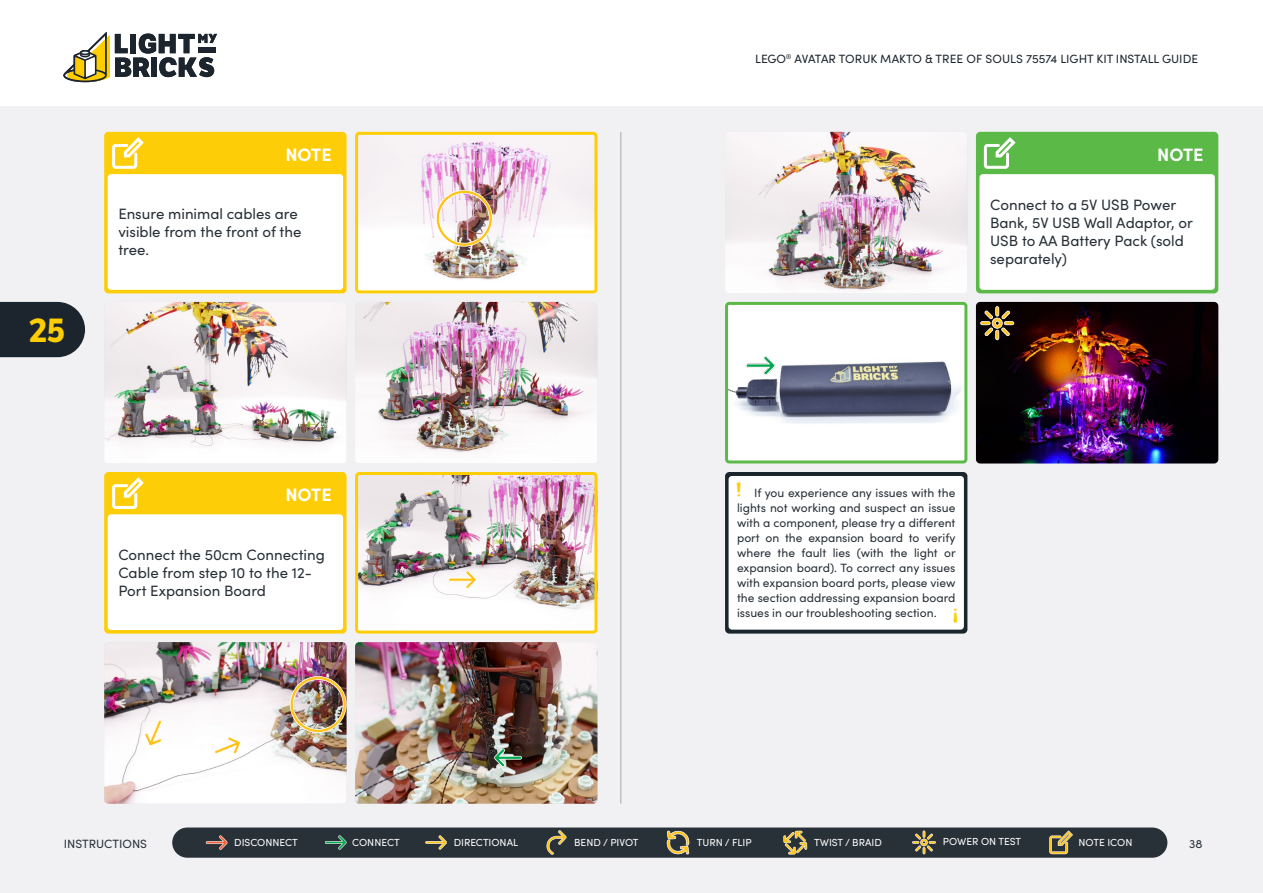
<style>
.page{position:relative;width:1263px;height:893px;background:#fff}
.page>*{position:absolute;margin:0;border:0;box-sizing:border-box;transform-origin:0 0}
.t1{font:700 33px "LFT Etica";color:#ffcd03}
.t2{font:700 22.5px "Courier New";color:#fdce07}
.t3{font:700 18px "Sofia Pro";color:#fff}
.t4{font:15px/18px "Sofia Pro";color:#283038}
.t5{font:12px/15px "Sofia Pro";color:#283038;text-align:justify}
.t6{font:12px "Sofia Pro";color:#1c252d}
.t7{font:10.2px "Sofia Pro";color:#fff}
</style>
<div class="page">
<div style="left:0;top:106px;width:1263px;height:787px;background:#f1f1f3"></div>
<hr style="left:621px;top:132px;width:1px;height:672px;background:#000">
<div style="left:172px;top:827px;width:995px;height:31px;background:#283038;border-radius:15px"></div>
<svg style="left:783px;top:831px;width:24px;height:23px"></svg>
<svg style="left:206px;top:835px;width:22px;height:15px"></svg>
<svg style="left:325px;top:835px;width:22px;height:15px"></svg>
<svg style="left:425px;top:835px;width:22px;height:15px"></svg>
<svg style="left:546px;top:830px;width:21px;height:25px"></svg>
<svg style="left:1049px;top:830px;width:24px;height:24px"></svg>
<svg style="left:912px;top:830px;width:24px;height:24px"></svg>
<svg style="left:666px;top:830px;width:24px;height:25px"></svg>
<svg style="left:63px;top:32px;width:154px;height:50px"></svg>
<svg style="left:0;top:302px;width:85px;height:55px;background:#2a333a"></svg>
<img style="left:725px;top:132px;width:242px;height:161px">
<img style="left:355px;top:302px;width:242px;height:161px">
<img style="left:976px;top:302px;width:242px;height:161px">
<img style="left:355px;top:642px;width:242px;height:162px">
<img style="left:104px;top:642px;width:243px;height:162px">
<svg style="left:494px;top:748px;width:28px;height:19px"></svg>
<img style="left:290px;top:676px;width:57px;height:57px">
<img style="left:359px;top:141px;width:238px;height:152px">
<div style="left:355px;top:132px;width:242px;height:161px;border:3px solid #fdce07;border-radius:3px"></div>
<div style="left:104px;top:132px;width:243px;height:161px;background:#fdce07;border-radius:4px"></div>
<div style="left:108px;top:174px;width:235px;height:116px;background:#fff;border-radius:3px"></div>
<svg style="left:112px;top:137px;width:32px;height:32px"></svg>
<img style="left:104px;top:302px;width:242px;height:161px">
<img style="left:359px;top:476px;width:234px;height:154px">
<div style="left:355px;top:472px;width:242px;height:162px;border:3px solid #fdce07;border-radius:3px"></div>
<div style="left:104px;top:472px;width:243px;height:162px;background:#fdce07;border-radius:4px"></div>
<div style="left:108px;top:514px;width:235px;height:116px;background:#fff;border-radius:3px"></div>
<svg style="left:112px;top:477px;width:32px;height:32px"></svg>
<img style="left:729px;top:306px;width:238px;height:157px">
<div style="left:725px;top:302px;width:242px;height:161px;border:3px solid #5bba47;border-radius:3px"></div>
<img style="left:742px;top:347px;width:36px;height:37px">
<div style="left:976px;top:132px;width:242px;height:161px;background:#5bba47;border-radius:4px"></div>
<div style="left:979px;top:174px;width:236px;height:116px;background:#fff;border-radius:3px"></div>
<svg style="left:983px;top:137px;width:33px;height:32px"></svg>
<div style="left:725px;top:472px;width:242px;height:162px;background:#1b252c;border-radius:4px"></div>
<div style="left:728px;top:476px;width:236px;height:154px;background:#fff;border-radius:3px"></div>
<img style="left:436px;top:190px;width:57px;height:57px">
<svg style="left:448px;top:570px;width:28px;height:19px"></svg>
<svg style="left:214px;top:737px;width:27px;height:17px"></svg>
<svg style="left:145px;top:720px;width:17px;height:26px"></svg>
<svg style="left:980px;top:307px;width:34px;height:33px"></svg>
<h1 class="t1" style="left:29px;top:310px;width:37px">25</h1>
<h3 class="t3" style="left:285px;top:141px;width:48px">NOTE</h3>
<p class="t4" style="left:118px;top:204px;width:185px">Ensure minimal cables are visible from the front of the tree.</p>
<h3 class="t3" style="left:285px;top:481px;width:48px">NOTE</h3>
<p class="t4" style="left:118px;top:544px;width:208px">Connect the 50cm Connecting<br>Cable from step 10 to the 12-<br>Port Expansion Board</p>
<p class="t6" style="left:755px;top:50px;width:444px">LEGO<sup>®</sup> AVATAR TORUK MAKTO &amp; TREE OF SOULS 75574 LIGHT KIT INSTALL GUIDE</p>
<h3 class="t3" style="left:1157px;top:141px;width:48px">NOTE</h3>
<p class="t4" style="left:990px;top:195px;width:204px">Connect to a 5V USB Power<br>Bank, 5V USB Wall Adaptor, or<br>USB to AA Battery Pack (sold separately)</p>
<h2 class="t2" style="left:732px;top:475px;width:15px">!</h2>
<p class="t5" style="left:737px;top:485px;width:220px;text-indent:17px">If you experience any issues with the lights not working and suspect an issue with a component, please try a different port on the expansion board to verify where the fault lies (with the light or expansion board). To correct any issues with expansion board ports, please view the section addressing expansion board issues in our troubleshooting section.</p>
<h2 class="t2" style="left:962px;top:630px;width:15px;rotate:-180deg">!</h2>
<p class="t5" style="left:64px;top:835px;width:85px">INSTRUCTIONS</p>
<p class="t7" style="left:234px;top:835px;width:65px">DISCONNECT</p>
<p class="t7" style="left:352px;top:835px;width:49px">CONNECT</p>
<p class="t7" style="left:454px;top:835px;width:66px">DIRECTIONAL</p>
<p class="t7" style="left:574px;top:835px;width:66px">BEND / PIVOT</p>
<p class="t7" style="left:697px;top:835px;width:56px">TURN / FLIP</p>
<p class="t7" style="left:814px;top:835px;width:69px">TWIST / BRAID</p>
<p class="t7" style="left:943px;top:834px;width:80px">POWER ON TEST</p>
<p class="t7" style="left:1078px;top:835px;width:55px">NOTE ICON</p>
<p class="t5" style="left:1189px;top:835px;width:15px">38</p>
</div>
